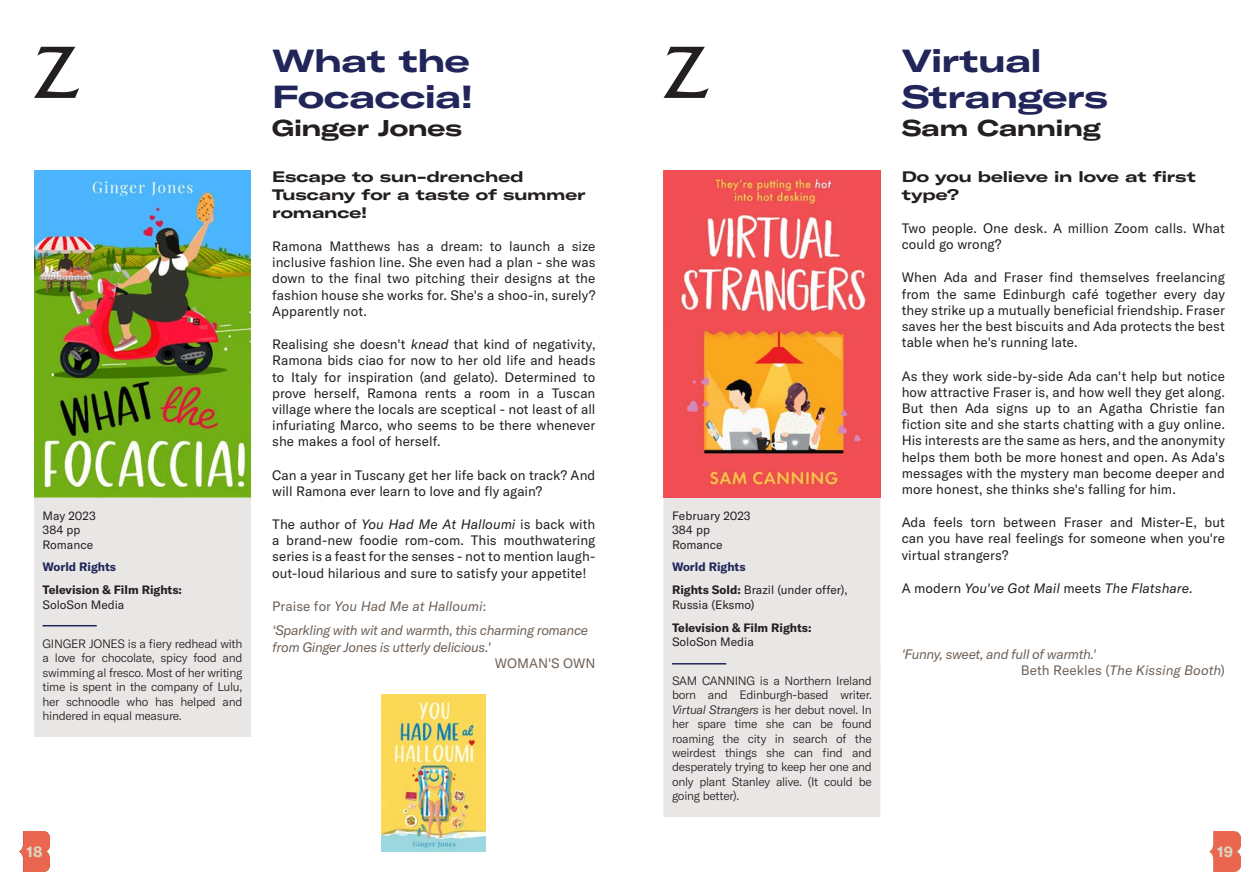
<style>
.page{position:relative;width:1259px;height:893px;background:#fff}
.page>*{position:absolute;margin:0;border:0;box-sizing:border-box;transform-origin:0 0}
.Heading_1{font:31.5px/36px "GT America Exp Bd";letter-spacing:-.02em;color:#212559}
.Heading_1-2{font:22.5px "GT America Exp Bd";letter-spacing:-.02em;color:#231f20}
.Intro_paragraph{font:15px/18px "GT America Exp Bd";letter-spacing:-.005em;color:#231f20}
.t1{font:700 15px "GT America";color:#d8d7c2}
.Intro_paragraph-2{font:13.5px/16.2px "GT America";letter-spacing:.005em;color:#231f20;text-align:justify}
.Quote__Text{font:italic 13.5px/16.2px "GT America";letter-spacing:-.03em;color:#6e6259}
.Quote__Author_Source{font:italic 13.5px "GT America";color:#6e6259}
.Intro_paragraph-3{font:italic 13.5px "GT America";letter-spacing:.005em;color:#231f20}
.Quote__Author_Source-2{font:13.5px "GT America";color:#6e6259}
.Panel__Author_biogra{font:300 12px/14.4px "GT America";letter-spacing:-.025em;color:#231f20;text-align:justify}
.Panel__Text{font:12px "GT America";color:#231f20}
.Panel__Heading{font:700 12px "GT America";color:#231f20}
.Panel__Heading-2{font:12px/14.4px "GT America";color:#231f20}
.Panel__World_Rights{font:700 12px "GT America";color:#212559}
.s1{font-style:italic}
.s2{font-style:normal}
.s3{font-weight:700}
</style>
<div class="page">
<img style="left:1209px;top:831px;width:31px;height:40px">
<img style="left:19px;top:831px;width:31px;height:40px">
<img style="left:34px;top:170px;width:217px;height:327px">
<div style="left:34px;top:497px;width:217px;height:240px;background:#e8e7e5"></div>
<hr style="left:43px;top:625px;width:54px;height:1px;background:#212559">
<img style="left:382px;top:694px;width:104px;height:157px">
<div style="left:663px;top:497px;width:217px;height:320px;background:#e8e7e5"></div>
<div style="left:672px;top:664px;width:208px;height:12px;background:#e8e7e5"></div>
<hr style="left:672px;top:663px;width:54px;height:1px;background:#212559">
<img style="left:663px;top:170px;width:217px;height:327px">
<svg style="left:34px;top:47px;width:45px;height:51px"></svg>
<svg style="left:663px;top:47px;width:45px;height:51px"></svg>
<p class="Panel__Text" style="left:43px;top:508px;width:55px">May 2023</p>
<p class="Panel__Text" style="left:43px;top:523px;width:39px">384 pp</p>
<p class="Panel__Text" style="left:43px;top:537px;width:52px">Romance</p>
<p class="Panel__World_Rights" style="left:43px;top:560px;width:75px">World Rights</p>
<p class="Panel__Heading" style="left:43px;top:583px;width:141px">Television &amp; Film Rights:</p>
<p class="Panel__Text" style="left:43px;top:597px;width:83px">SoloSon Media</p>
<p class="Panel__Author_biogra" style="left:43px;top:636px;width:201px">GINGER JONES is a fiery redhead with a love for chocolate, spicy food and swimming al fresco. Most of her writing time is spent in the company of Lulu, her schnoodle who has helped and hindered in equal measure.</p>
<p class="Heading_1" style="left:272px;top:42px;width:202px">What the<br>Focaccia!</p>
<p class="Heading_1-2" style="left:272px;top:114px;width:191px">Ginger Jones</p>
<p class="Intro_paragraph" style="left:272px;top:167px;width:315px">Escape to sun-drenched<br>Tuscany for a taste of summer romance!</p>
<p class="Intro_paragraph-2" style="left:272px;top:238px;width:325px">Ramona Matthews has a dream: to launch a size inclusive fashion line. She even had a plan - she was down to the final two pitching their designs at the fashion house she works for. She's a shoo-in, surely?<br>Apparently not.</p>
<p class="Intro_paragraph-2" style="left:272px;top:336px;width:325px">Realising she doesn't <span class="s1">knead</span> that kind of negativity, Ramona bids ciao for now to her old life and heads to Italy for inspiration (and gelato). Determined to prove herself, Ramona rents a room in a Tuscan village where the locals are sceptical - not least of all infuriating Marco, who seems to be there whenever she makes a fool of herself.</p>
<p class="Intro_paragraph-2" style="left:272px;top:467px;width:325px">Can a year in Tuscany get her life back on track? And will Ramona ever learn to love and fly again?</p>
<p class="Intro_paragraph-2" style="left:272px;top:516px;width:325px">The author of <span class="s1">You Had Me At Halloumi</span> is back with a brand-new foodie rom-com. This mouthwatering series is a feast for the senses - not to mention laugh&shy;out-loud hilarious and sure to satisfy your appetite!</p>
<p class="Quote__Author_Source" style="left:272px;top:598px;width:215px"><span class="s2">Praise for</span> You Had Me at Halloumi<span class="s2">:</span></p>
<p class="Quote__Text" style="left:272px;top:623px;width:317px">‘Sparkling with wit and warmth, this charming romance from Ginger Jones is utterly delicious.'</p>
<p class="Quote__Author_Source-2" style="left:495px;top:655px;width:102px">WOMAN'S OWN</p>
<p class="Panel__Text" style="left:672px;top:508px;width:80px">February 2023</p>
<p class="Panel__Text" style="left:672px;top:523px;width:39px">384 pp</p>
<p class="Panel__Text" style="left:672px;top:537px;width:52px">Romance</p>
<p class="Panel__World_Rights" style="left:672px;top:560px;width:75px">World Rights</p>
<p class="Panel__Heading-2" style="left:672px;top:583px;width:177px"><span class="s3">Rights Sold:</span> Brazil (under offer),<br>Russia (Eksmo)</p>
<p class="Panel__Heading" style="left:672px;top:620px;width:141px">Television &amp; Film Rights:</p>
<p class="Panel__Text" style="left:672px;top:635px;width:83px">SoloSon Media</p>
<p class="Panel__Author_biogra" style="left:672px;top:673px;width:201px">SAM CANNING is a Northern Ireland born and Edinburgh-based writer.<br><span class="s1">Virtual Strangers</span> is her debut novel. In her spare time she can be found roaming the city in search of the weirdest things she can find and desperately trying to keep her one and only plant Stanley alive. (It could be going better).</p>
<p class="Heading_1" style="left:901px;top:42px;width:208px">Virtual<br>Strangers</p>
<p class="Heading_1-2" style="left:901px;top:114px;width:201px">Sam Canning</p>
<p class="Intro_paragraph" style="left:901px;top:167px;width:295px">Do you believe in love at first type?</p>
<p class="Intro_paragraph-2" style="left:901px;top:220px;width:325px">Two people. One desk. A million Zoom calls. What could go wrong?</p>
<p class="Intro_paragraph-2" style="left:901px;top:270px;width:325px">When Ada and Fraser find themselves freelancing from the same Edinburgh café together every day they strike up a mutually beneficial friendship. Fraser saves her the best biscuits and Ada protects the best table when he's running late.</p>
<p class="Intro_paragraph-2" style="left:901px;top:368px;width:325px">As they work side-by-side Ada can't help but notice how attractive Fraser is, and how well they get along.<br>But then Ada signs up to an Agatha Christie fan fiction site and she starts chatting with a guy online.<br>His interests are the same as hers, and the anonymity helps them both be more honest and open. As Ada's messages with the mystery man become deeper and more honest, she thinks she's falling for him.</p>
<p class="Intro_paragraph-2" style="left:901px;top:514px;width:325px">Ada feels torn between Fraser and Mister-E, but can you have real feelings for someone when you're virtual strangers?</p>
<p class="Intro_paragraph-3" style="left:901px;top:580px;width:293px"><span class="s2">A modern</span> You've Got Mail <span class="s2">meets</span> The Flatshare.</p>
<p class="Quote__Text" style="left:901px;top:646px;width:196px">'Funny, sweet, and full of warmth.'</p>
<p class="Quote__Author_Source" style="left:1021px;top:663px;width:206px"><span class="s2">Beth Reekles (</span>The Kissing Booth<span class="s2">)</span></p>
<p class="t1" style="left:27px;top:842px;width:17px">18</p>
<p class="t1" style="left:1217px;top:842px;width:17px">19</p>
</div>
